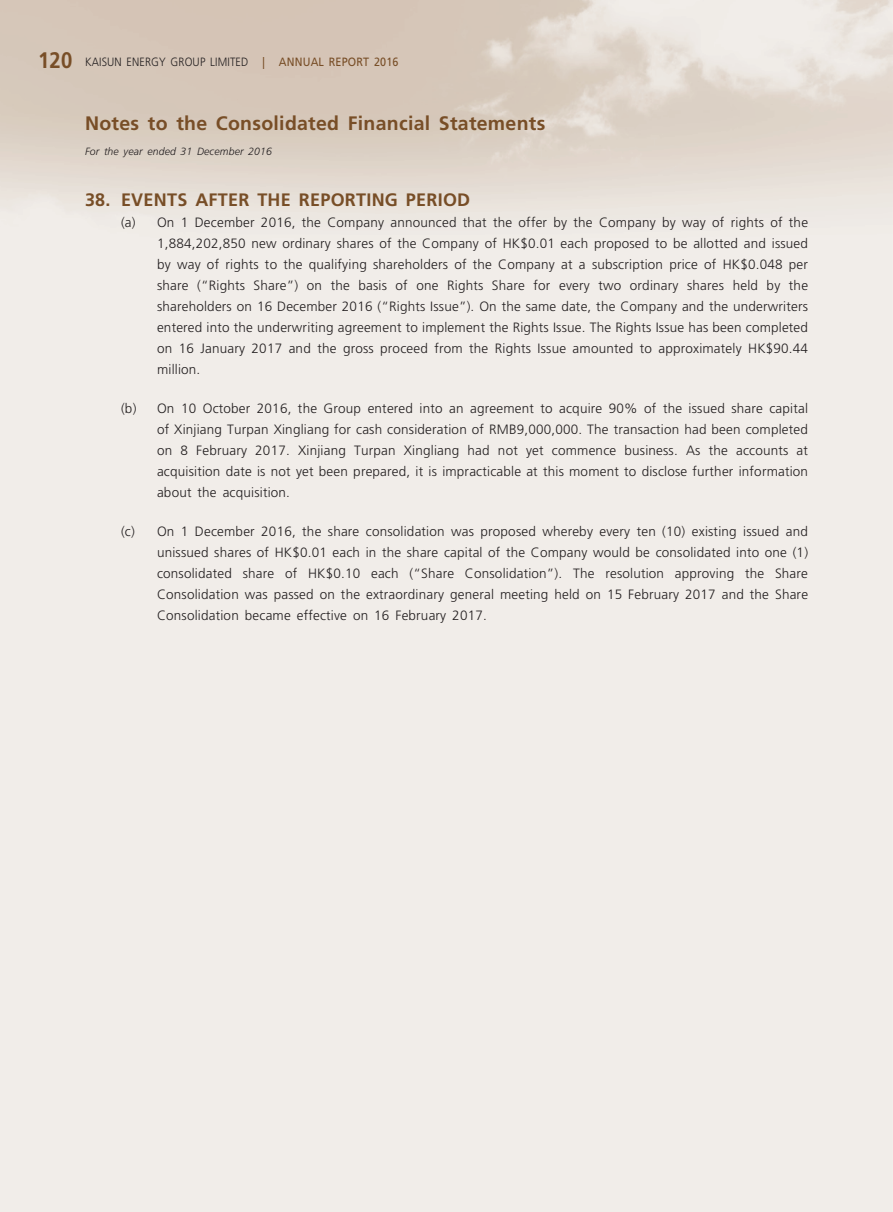
<style>
.page{position:relative;width:893px;height:1212px;background:#fff}
.page>*{position:absolute;margin:0;border:0;box-sizing:border-box;transform-origin:0 0}
.t1{font:700 19.5px "Frutiger LT Std";letter-spacing:.015em;color:#784e27}
._03_H1{font:700 18px "Frutiger LT Std";letter-spacing:.015em;color:#784e27}
._08____IN2{font:300 13.5px/21px "Frutiger LT Std";letter-spacing:.015em;color:#231f20;text-align:justify}
.t2{font:300 12px "Frutiger LT Std";letter-spacing:.015em;color:#231f20;scale:.9 1}
.t3{font:italic 300 10.5px "Frutiger LT Std";letter-spacing:.015em;color:#231f20}
.s1{font-weight:700;font-size:22.5px;color:#784e27}
.s2{font-weight:400;color:#784e27}
</style>
<div class="page">
<div style="left:0;top:363px;width:893px;height:849px;background:#f1ede9"></div>
<p class="t2" style="left:38px;top:56px;width:402px"><span class="s1">120</span> KAISUN ENERGY GROUP LIMITED <span class="s2">| ANNUAL REPORT 2016</span></p>
<h1 class="t1" style="left:85px;top:111px;width:462px">Notes to the Consolidated Financial Statements</h1>
<p class="t3" style="left:85px;top:146px;width:189px">For the year ended 31 December 2016</p>
<p class="_03_H1" style="left:85px;top:189px;width:387px">38. EVENTS AFTER THE REPORTING PERIOD</p>
<p class="_08____IN2" style="left:157px;top:212px;width:652px;text-indent:-36px">(a) On 1 December 2016, the Company announced that the offer by the Company by way of rights of the 1,884,202,850 new ordinary shares of the Company of HK$0.01 each proposed to be allotted and issued by way of rights to the qualifying shareholders of the Company at a subscription price of HK$0.048 per share (“Rights Share”) on the basis of one Rights Share for every two ordinary shares held by the shareholders on 16 December 2016 (“Rights Issue”). On the same date, the Company and the underwriters entered into the underwriting agreement to implement the Rights Issue. The Rights Issue has been completed on 16 January 2017 and the gross proceed from the Rights Issue amounted to approximately HK$90.44 million.</p>
<p class="_08____IN2" style="left:157px;top:398px;width:653px;text-indent:-36px">(b) On 10 October 2016, the Group entered into an agreement to acquire 90% of the issued share capital of Xinjiang Turpan Xingliang for cash consideration of RMB9,000,000. The transaction had been completed on 8 February 2017. Xinjiang Turpan Xingliang had not yet commence business. As the accounts at acquisition date is not yet been prepared, it is impracticable at this moment to disclose further information about the acquisition.</p>
<p class="_08____IN2" style="left:157px;top:521px;width:652px;text-indent:-36px">(c) On 1 December 2016, the share consolidation was proposed whereby every ten (10) existing issued and unissued shares of HK$0.01 each in the share capital of the Company would be consolidated into one (1) consolidated share of HK$0.10 each (“Share Consolidation”). The resolution approving the Share Consolidation was passed on the extraordinary general meeting held on 15 February 2017 and the Share Consolidation became effective on 16 February 2017.</p>
</div>
